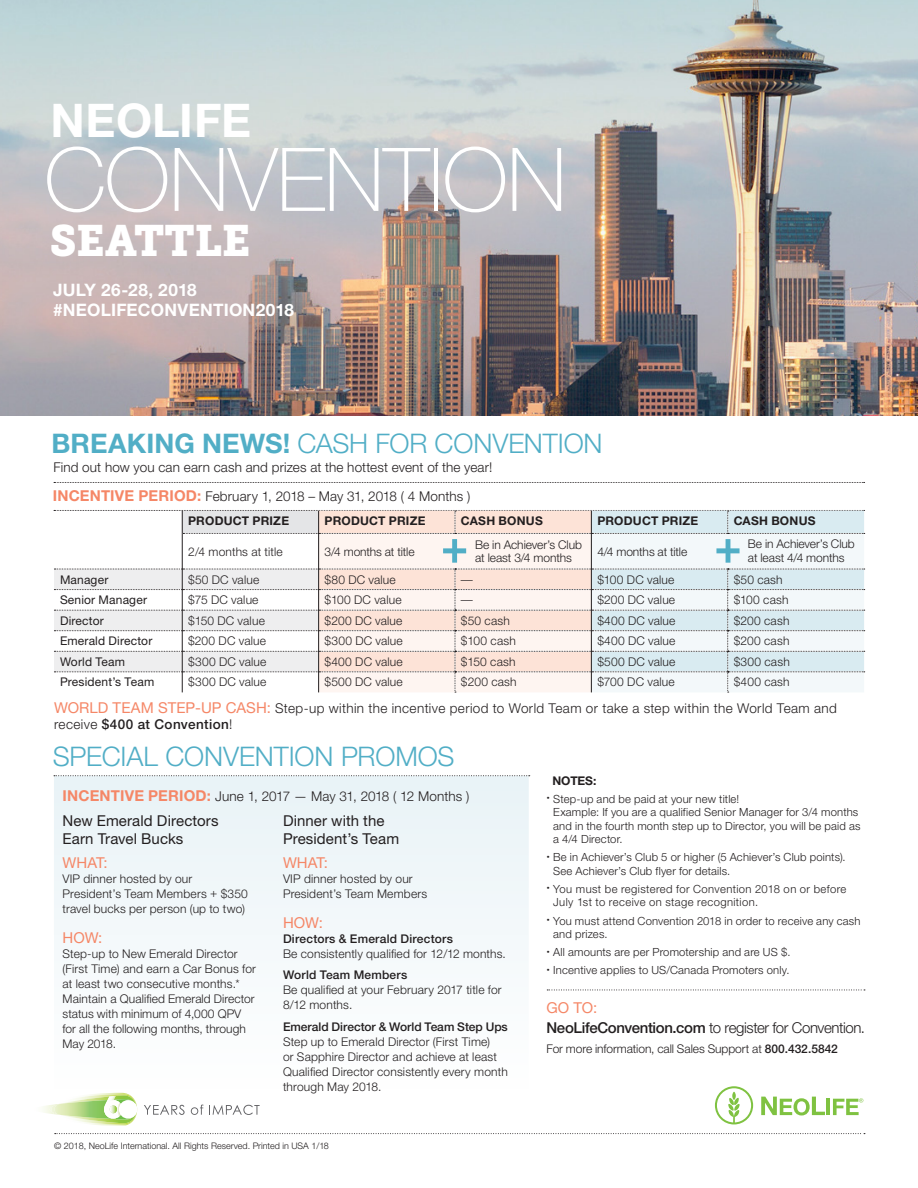
<style>
.page{position:relative;width:918px;height:1188px;background:#fff}
.page>*{position:absolute;margin:0;border:0;box-sizing:border-box;transform-origin:0 0}
.t1{font:100 88.05px "Helvetica Neue LTW1 G";letter-spacing:-.01em;color:#fff}
.t2{font:700 46.5px "Helvetica Neue LTW1 G";letter-spacing:.005em;color:#fff}
.t3{font:43.65px "Museo Slab 900";letter-spacing:-.005em;color:#fff}
.t4{font:300 27px "Helvetica Neue LTW1 G";letter-spacing:-.005em;color:#51aec6}
.t5{font:700 17.25px "Helvetica Neue LTW1 G";letter-spacing:.015em;color:#fff}
.t6{font:15px/18px "Helvetica Neue LTW1 G";letter-spacing:.005em;color:#231f20}
.t7{font:300 15px/19.5px "Helvetica Neue LTW1 G";letter-spacing:-.025em;color:#231f20}
.t8{font:15px "Helvetica Neue LTW1 G";color:#f58767}
.t9{font:300 13.5px "Helvetica Neue LTW1 G";letter-spacing:.01em;color:#231f20}
.t10{font:300 13.5px/16.5px "Helvetica Neue LTW1 G";letter-spacing:.03em;color:#231f20}
.t11{font:300 12px/15px "Helvetica Neue LTW1 G";letter-spacing:.01em;color:#231f20}
.t12{font:12px "Helvetica Neue LTW1 G";letter-spacing:.015em;color:#231f20}
.t13{font:700 12px "Helvetica Neue LTW1 G";letter-spacing:.015em;color:#231f20}
.t14{font:500 12px "Helvetica Neue LTW1 G";letter-spacing:.015em;color:#231f20}
.t15{font:500 12px "Helvetica Neue LTW1 G";letter-spacing:-.005em;color:#231f20}
.t16{font:300 12px "Helvetica Neue LTW1 G";letter-spacing:-.01em;color:#231f20}
.t17{font:300 condensed 12px "Helvetica Neue LTW1 G";color:#231f20}
.t18{font:300 11.25px/13.5px "Helvetica Neue LTW1 G";letter-spacing:.015em;color:#231f20}
.t19{font:300 11.25px/13.5px "Helvetica Neue LTW1 G";letter-spacing:.035em;color:#231f20}
.t20{font:300 9px "Helvetica Neue LTW1 G";color:#231f20}
.s1{font-weight:700}
.s2{font-weight:700;font-size:15px;color:#f58767}
.s3{font-weight:400;font-size:15px;color:#f58767}
.s4{font-weight:500}
.s5{font-weight:800}
.s6{font-weight:400;color:#f58767}
</style>
<div class="page">
<img style="left:0;top:0;width:918px;height:416px">
<div style="left:54px;top:776px;width:475px;height:313px;background:#f3f8fa"></div>
<svg style="left:54px;top:482px;width:811px;height:1px"></svg>
<svg style="left:54px;top:775px;width:476px;height:1px"></svg>
<svg style="left:547px;top:990px;width:318px;height:1px"></svg>
<svg style="left:54px;top:510px;width:811px;height:183px"></svg>
<svg style="left:55px;top:1133px;width:810px;height:1px"></svg>
<svg style="left:715px;top:1086px;width:38px;height:38px"></svg>
<svg style="left:761px;top:1097px;width:64px;height:18px"></svg>
<hr style="left:827px;top:1099px;width:3px;height:16px;background:#7fc241">
<svg style="left:833px;top:1098px;width:30px;height:17px"></svg>
<img style="left:92px;top:1093px;width:37px;height:32px">
<img style="left:87px;top:1094px;width:44px;height:30px">
<img style="left:75px;top:1095px;width:63px;height:28px">
<svg style="left:50px;top:1104px;width:3px;height:10px"></svg>
<img style="left:53px;top:1099px;width:84px;height:21px">
<div style="left:119px;top:1100px;width:18px;height:19px;background:#fff;border-radius:50%"></div>
<svg style="left:104px;top:1096px;width:19px;height:23px"></svg>
<svg style="left:144px;top:1105px;width:41px;height:10px"></svg>
<svg style="left:191px;top:1105px;width:12px;height:10px"></svg>
<svg style="left:209px;top:1105px;width:51px;height:10px"></svg>
<p class="t2" style="left:50px;top:92px;width:202px">NEOLIFE</p>
<p class="t1" style="left:44px;top:127px;width:524px">CONVENTION</p>
<p class="t3" style="left:50px;top:216px;width:203px">SEATTLE</p>
<p class="t5" style="left:53px;top:279px;width:145px">JULY 26-28, 2018</p>
<p class="t5" style="left:53px;top:299px;width:243px">#NEOLIFECONVENTION2018</p>
<p class="t4" style="left:52px;top:427px;width:553px"><span class="s1">BREAKING NEWS!</span> CASH FOR CONVENTION</p>
<p class="t9" style="left:53px;top:488px;width:419px"><span class="s2">INCENTIVE PERIOD:</span> February 1, 2018 – May 31, 2018 ( 4 Months )</p>
<p class="t9" style="left:53px;top:459px;width:441px">Find out how you can earn cash and prizes at the hottest event of the year!</p>
<p class="t13" style="left:188px;top:514px;width:102px">PRODUCT PRIZE</p>
<p class="t13" style="left:325px;top:514px;width:102px">PRODUCT PRIZE</p>
<p class="t13" style="left:461px;top:514px;width:83px">CASH BONUS</p>
<p class="t13" style="left:597px;top:514px;width:102px">PRODUCT PRIZE</p>
<p class="t13" style="left:734px;top:514px;width:83px">CASH BONUS</p>
<p class="t11" style="left:188px;top:544px;width:96px">2/4 months at title</p>
<p class="t16" style="left:325px;top:544px;width:92px">3/4 months at title</p>
<p class="t11" style="left:475px;top:538px;width:108px;line-height:13.5px">Be in Achiever’s Club at least 3/4 months</p>
<p class="t16" style="left:597px;top:544px;width:91px">4/4 months at title</p>
<p class="t11" style="left:748px;top:537px;width:108px;line-height:13.5px">Be in Achiever’s Club at least 4/4 months</p>
<p class="t12" style="left:60px;top:572px;width:50px">Manager</p>
<p class="t11" style="left:188px;top:572px;width:73px">$50 DC value</p>
<p class="t11" style="left:325px;top:572px;width:73px">$80 DC value</p>
<p class="t17" style="left:461px;top:572px;width:13px">—</p>
<p class="t11" style="left:597px;top:572px;width:79px">$100 DC value</p>
<p class="t11" style="left:734px;top:572px;width:50px">$50 cash</p>
<p class="t12" style="left:60px;top:592px;width:89px">Senior Manager</p>
<p class="t11" style="left:188px;top:592px;width:72px">$75 DC value</p>
<p class="t11" style="left:325px;top:592px;width:79px">$100 DC value</p>
<p class="t17" style="left:461px;top:593px;width:13px">—</p>
<p class="t11" style="left:597px;top:592px;width:79px">$200 DC value</p>
<p class="t11" style="left:734px;top:592px;width:56px">$100 cash</p>
<p class="t12" style="left:60px;top:613px;width:45px">Director</p>
<p class="t11" style="left:188px;top:613px;width:78px">$150 DC value</p>
<p class="t11" style="left:325px;top:613px;width:79px">$200 DC value</p>
<p class="t11" style="left:461px;top:613px;width:50px">$50 cash</p>
<p class="t11" style="left:597px;top:613px;width:80px">$400 DC value</p>
<p class="t11" style="left:734px;top:613px;width:57px">$200 cash</p>
<p class="t12" style="left:60px;top:634px;width:94px">Emerald Director</p>
<p class="t11" style="left:188px;top:633px;width:79px">$200 DC value</p>
<p class="t11" style="left:325px;top:633px;width:80px">$300 DC value</p>
<p class="t11" style="left:461px;top:633px;width:56px">$100 cash</p>
<p class="t11" style="left:597px;top:633px;width:80px">$400 DC value</p>
<p class="t11" style="left:734px;top:633px;width:57px">$200 cash</p>
<p class="t12" style="left:60px;top:654px;width:67px">World Team</p>
<p class="t11" style="left:188px;top:654px;width:80px">$300 DC value</p>
<p class="t11" style="left:325px;top:654px;width:80px">$400 DC value</p>
<p class="t11" style="left:461px;top:654px;width:56px">$150 cash</p>
<p class="t11" style="left:597px;top:654px;width:80px">$500 DC value</p>
<p class="t11" style="left:734px;top:654px;width:58px">$300 cash</p>
<p class="t12" style="left:60px;top:675px;width:96px">President’s Team</p>
<p class="t11" style="left:188px;top:675px;width:80px">$300 DC value</p>
<p class="t11" style="left:325px;top:675px;width:80px">$500 DC value</p>
<p class="t11" style="left:461px;top:675px;width:57px">$200 cash</p>
<p class="t11" style="left:597px;top:675px;width:79px">$700 DC value</p>
<p class="t11" style="left:734px;top:675px;width:57px">$400 cash</p>
<p class="t10" style="left:54px;top:700px;width:785px"><span class="s3">WORLD TEAM STEP-UP CASH:</span> Step-up within the incentive period to World Team or take a step within the World Team and receive <span class="s4">$400 at Convention</span>!</p>
<p class="t4" style="left:53px;top:740px;width:403px">SPECIAL CONVENTION PROMOS</p>
<p class="t9" style="left:63px;top:788px;width:408px"><span class="s2">INCENTIVE PERIOD:</span> June 1, 2017 — May 31, 2018 ( 12 Months )</p>
<p class="t6" style="left:63px;top:812px;width:158px">New Emerald Directors<br>Earn Travel Bucks</p>
<p class="t6" style="left:283px;top:812px;width:118px">Dinner with the<br>President’s Team</p>
<p class="t8" style="left:63px;top:854px;width:46px">WHAT:</p>
<p class="t11" style="left:63px;top:872px;width:187px">VIP dinner hosted by our<br>President’s Team Members + $350 travel bucks per person (up to two)</p>
<p class="t8" style="left:63px;top:928px;width:41px">HOW:</p>
<p class="t11" style="left:63px;top:946px;width:195px">Step-up to New Emerald Director (First Time) and earn a Car Bonus for at least two consecutive months.*<br>Maintain a Qualified Emerald Director status with minimum of 4,000 QPV for all the following months, through<br>May 2018.</p>
<p class="t8" style="left:283px;top:854px;width:46px">WHAT:</p>
<p class="t11" style="left:283px;top:872px;width:146px">VIP dinner hosted by our<br>President’s Team Members</p>
<p class="t8" style="left:283px;top:913px;width:41px">HOW:</p>
<p class="t14" style="left:283px;top:931px;width:171px">Directors &amp; Emerald Directors</p>
<p class="t11" style="left:283px;top:946px;width:224px">Be consistently qualified for 12/12 months.</p>
<p class="t14" style="left:283px;top:968px;width:126px">World Team Members</p>
<p class="t11" style="left:283px;top:983px;width:220px">Be qualified at your February 2017 title for<br>8/12 months.</p>
<p class="t15" style="left:283px;top:1020px;width:226px">Emerald Director &amp; World Team Step Ups</p>
<p class="t11" style="left:283px;top:1034px;width:226px">Step up to Emerald Director (First Time)<br>or Sapphire Director and achieve at least Qualified Director consistently every month through May 2018.</p>
<p class="t20" style="left:54px;top:1141px;width:276px">© 2018, NeoLife International. All Rights Reserved. Printed in USA 1/18</p>
<p class="t13" style="left:552px;top:773px;width:45px">NOTES:</p>
<p class="t18" style="left:553px;top:792px;width:309px;text-indent:-7px"><span class="s5">·</span> Step-up and be paid at your new title!<br>Example: If you are a qualified Senior Manager for 3/4 months and in the fourth month step up to Director, you will be paid as a 4/4 Director.</p>
<p class="t18" style="left:553px;top:851px;width:294px;text-indent:-7px"><span class="s5">·</span> Be in Achiever’s Club 5 or higher (5 Achiever’s Club points).<br>See Achiever’s Club flyer for details.</p>
<p class="t19" style="left:553px;top:882px;width:295px;text-indent:-7px"><span class="s5">·</span> You must be registered for Convention 2018 on or before<br>July 1st to receive on stage recognition.</p>
<p class="t18" style="left:553px;top:914px;width:309px;text-indent:-7px"><span class="s5">·</span> You must attend Convention 2018 in order to receive any cash and prizes.</p>
<p class="t18" style="left:546px;top:945px;width:246px"><span class="s5">·</span> All amounts are per Promotership and are US $.</p>
<p class="t18" style="left:546px;top:963px;width:245px"><span class="s5">·</span> Incentive applies to US/Canada Promoters only.</p>
<p class="t7" style="left:546px;top:998px;width:320px"><span class="s6">GO TO:<br></span><span class="s4">NeoLifeConvention.com</span> to register for Convention.</p>
<p class="t11" style="left:546px;top:1041px;width:293px">For more information, call Sales Support at <span class="s4">800.432.5842</span></p>
</div>
